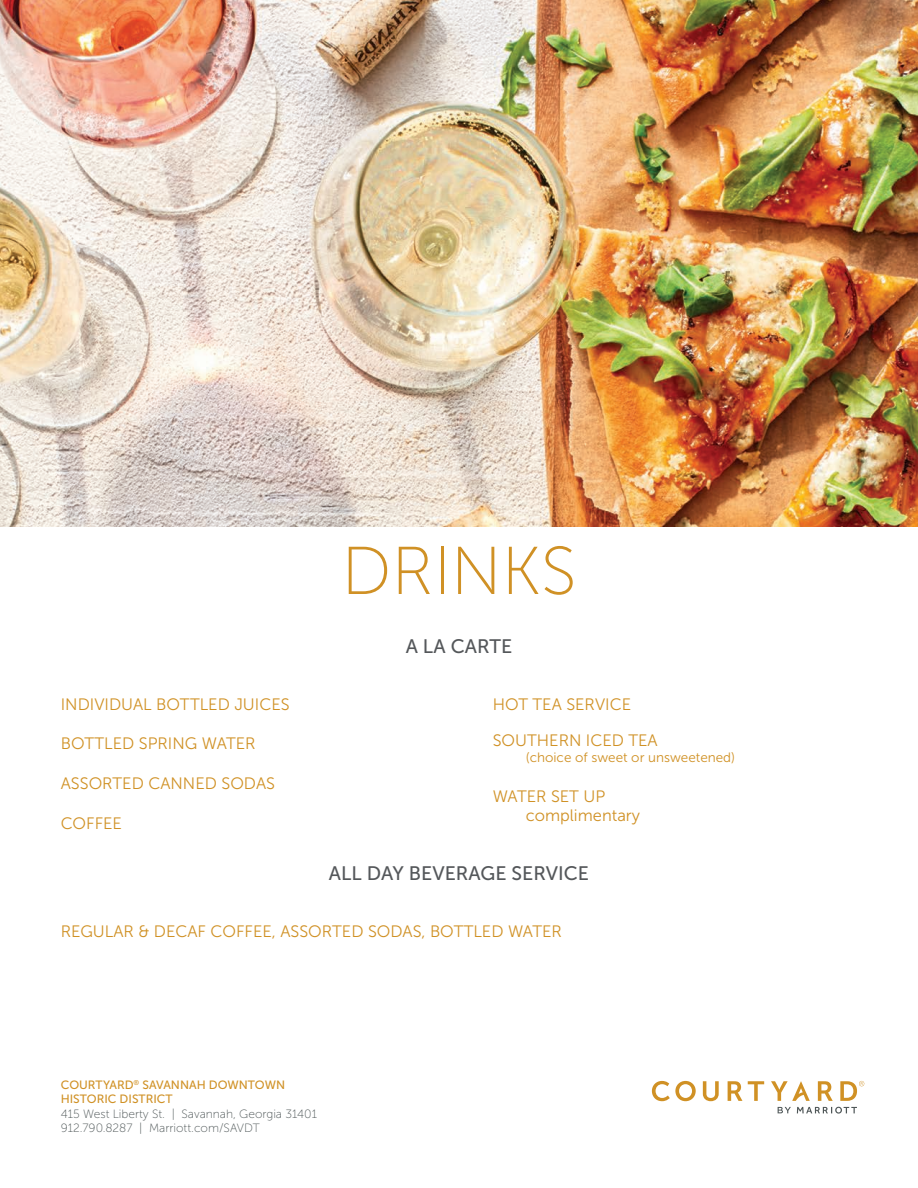
<style>
.page{position:relative;width:918px;height:1188px;background:#fff}
.page>*{position:absolute;margin:0;border:0;box-sizing:border-box;transform-origin:0 0}
.HEADER_2{font:67.5px "Museo Sans 100";color:#d09125}
.ITEM_HEADER_TAB{font:19.5px "Museo Sans 500";color:#54575a}
.ITEM_HEADER_TAB-2{font:16.5px/19.8px "Museo Sans 300";color:#d09125}
.ITEM_HEADER_TAB-3{font:13.5px "Museo Sans 300";color:#d09125}
.PROPERTY_ADDRESS-FRO{font:12px "Museo Sans 100";color:#4e5657}
.PROPERTY_ADDRESS-NAM{font:12px/14.4px "Museo Sans 500";color:#d09125}
</style>
<div class="page">
<img style="left:0;top:0;width:918px;height:526px">
<svg style="left:652px;top:1081px;width:44px;height:20px"></svg>
<svg style="left:703px;top:1081px;width:16px;height:20px"></svg>
<svg style="left:728px;top:1081px;width:14px;height:20px"></svg>
<svg style="left:748px;top:1081px;width:16px;height:20px"></svg>
<svg style="left:818px;top:1081px;width:15px;height:20px"></svg>
<svg style="left:771px;top:1081px;width:39px;height:20px"></svg>
<svg style="left:840px;top:1081px;width:24px;height:20px"></svg>
<svg style="left:778px;top:1107px;width:13px;height:6px"></svg>
<svg style="left:797px;top:1107px;width:60px;height:7px"></svg>
<p class="HEADER_2" style="left:341px;top:535px;width:237px">DRINKS</p>
<p class="ITEM_HEADER_TAB-2" style="left:61px;top:694px;width:231px">INDIVIDUAL BOTTLED JUICES</p>
<p class="ITEM_HEADER_TAB-2" style="left:61px;top:734px;width:196px">BOTTLED SPRING WATER</p>
<p class="ITEM_HEADER_TAB-2" style="left:61px;top:774px;width:216px">ASSORTED CANNED SODAS</p>
<p class="ITEM_HEADER_TAB-2" style="left:61px;top:813px;width:63px">COFFEE</p>
<p class="ITEM_HEADER_TAB" style="left:406px;top:636px;width:108px">A LA CARTE</p>
<p class="ITEM_HEADER_TAB-2" style="left:493px;top:694px;width:140px">HOT TEA SERVICE</p>
<p class="ITEM_HEADER_TAB-2" style="left:493px;top:730px;width:167px">SOUTHERN ICED TEA</p>
<p class="ITEM_HEADER_TAB-3" style="left:526px;top:750px;width:211px">(choice of sweet or unsweetened)</p>
<p class="ITEM_HEADER_TAB-2" style="left:526px;top:786px;width:116px;text-indent:-33px">WATER SET UP complimentary</p>
<p class="ITEM_HEADER_TAB" style="left:329px;top:863px;width:262px">ALL DAY BEVERAGE SERVICE</p>
<p class="ITEM_HEADER_TAB-2" style="left:61px;top:922px;width:503px">REGULAR &amp; DECAF COFFEE, ASSORTED SODAS, BOTTLED WATER</p>
<p class="PROPERTY_ADDRESS-NAM" style="left:61px;top:1078px;width:226px">COURTYARD<sup>®</sup> SAVANNAH DOWNTOWN<br>HISTORIC DISTRICT</p>
<p class="PROPERTY_ADDRESS-FRO" style="left:61px;top:1107px;width:258px">415 West Liberty St. | Savannah, Georgia 31401</p>
<p class="PROPERTY_ADDRESS-FRO" style="left:61px;top:1122px;width:201px">912.790.8287 | Marriott.com/SAVDT</p>
</div>
